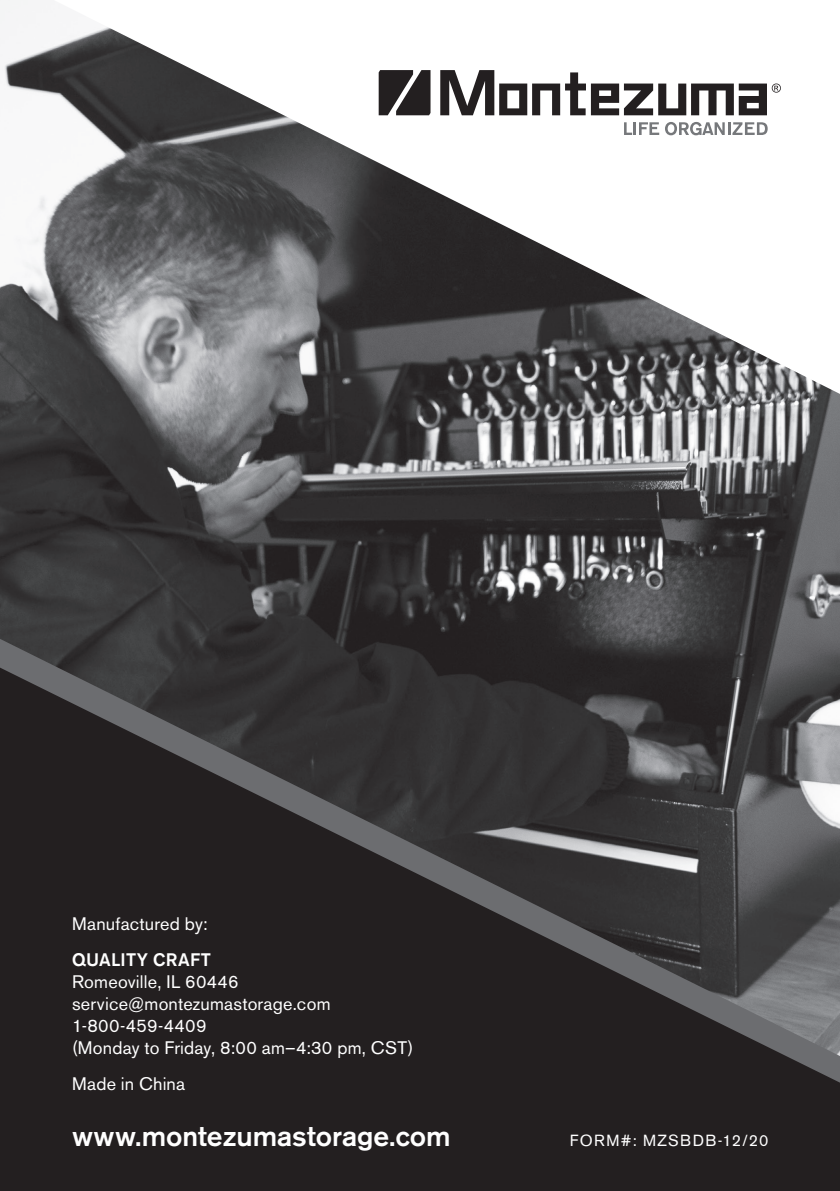
<style>
.page{position:relative;width:840px;height:1191px;background:#fff}
.page>*{position:absolute;margin:0;border:0;box-sizing:border-box;transform-origin:0 0}
.t1{font:500 28px "Akzidenz Grotesk BE";color:#fff}
.t2{font:18px/22px "Akzidenz Grotesk BE";letter-spacing:.015em;color:#fff}
.t3{font:500 18px "Akzidenz Grotesk BE";letter-spacing:.015em;color:#fff}
.t4{font:16px "Akzidenz Grotesk BE";letter-spacing:.085em;color:#fff}
</style>
<div class="page">
<div style="left:0;top:521px;width:839px;height:670px;background:#231f20"></div>
<img style="left:0;top:0;width:839px;height:639px">
<svg style="left:0;top:639px;width:839px;height:443px"></svg>
<svg style="left:378px;top:70px;width:52px;height:45px;background:#3f3c3c"></svg>
<svg style="left:658px;top:83px;width:122px;height:32px"></svg>
<svg style="left:440px;top:70px;width:212px;height:45px"></svg>
<svg style="left:623px;top:122px;width:144px;height:13px"></svg>
<p class="t2" style="left:72px;top:913px;width:137px">Manufactured by:</p>
<p class="t3" style="left:72px;top:949px;width:140px">QUALITY CRAFT</p>
<p class="t2" style="left:72px;top:971px;width:342px">Romeoville, IL 60446 service@montezumastorage.com<br>1-800-459-4409<br>(Monday to Friday, 8:00 am–4:30 pm, CST)</p>
<p class="t2" style="left:72px;top:1073px;width:115px">Made in China</p>
<h1 class="t1" style="left:72px;top:1119px;width:380px">www.montezumastorage.com</h1>
<p class="t4" style="left:569px;top:1130px;width:200px">FORM#: MZSBDB-12/20</p>
</div>
